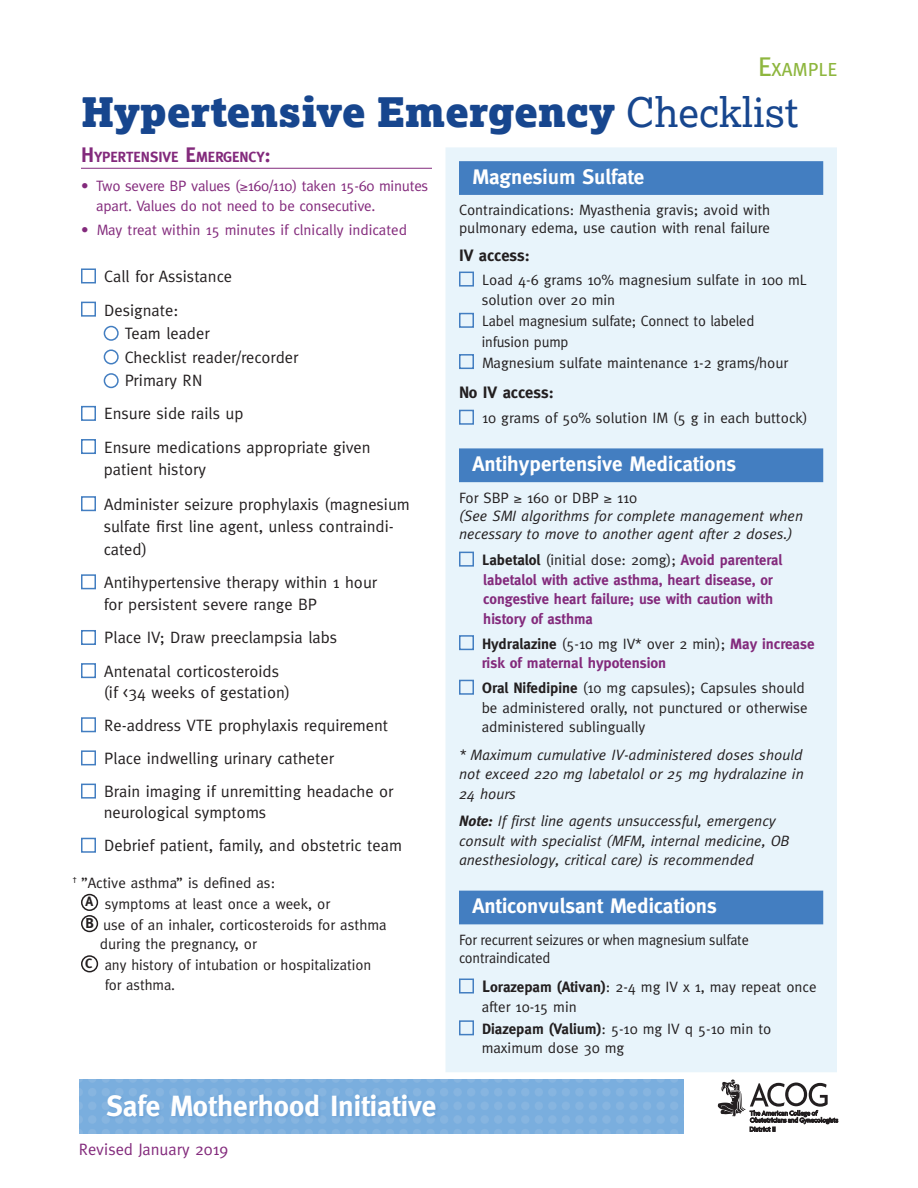
<style>
.page{position:relative;width:918px;height:1188px;background:#fff}
.page>*{position:absolute;margin:0;border:0;box-sizing:border-box;transform-origin:0 0}
.L1_Head_XL{font:900 40.5px "Lexia";color:#17468e}
.t1{font:700 29.25px "Meta";color:#fff}
.L2_Subhead_KO_Wide{font:700 21px "Meta";color:#fff}
.Guide_Body{font:18.9px "Meta Book LF Caps";color:#8eb63e}
.L4_Checklist_Long{font:16.5px/22.5px "Meta";color:#231f20}
.Checklist_Indent_Rou{font:16.5px "Meta";color:#231f20}
.L3_Body_Sans_11{font:700 16.5px "Meta";color:#231f20}
.L2_Subhead{font:16.5px "Meta";color:#832a7c}
.L4_Checklist_Long-2{font:15px/19.5px "Meta";color:#231f20}
.L3_Body_Sans_10{font:15px/19.5px "Meta";color:#231f20}
.L4_List_Bullet_1{font:italic 15px/19.5px "Meta";color:#231f20;text-align:justify}
.L3_Body_Sans_10-2{font:700 15px/19.5px "Meta";color:#832a7c}
.L4_List_Bullet_1-2{font:15px/19.5px "Meta";letter-spacing:-.015em;color:#832a7c}
.L3_Body_Sans_10-3{font:italic 15px/18px "Meta";color:#231f20}
.L4_Checklist_Long-3{font:700 15px/19.5px "Meta";color:#832a7c}
.L3_Body_Sans_11-2{font:15px/18px "Meta";letter-spacing:-.01em;color:#231f20;scale:.95 1}
.L4_Checklist_Long-4{font:15px/20.2px "Meta";color:#231f20;scale:.96 1}
.L2_Subhead_Rule{font:700 14.7px "Meta";color:#832a7c}
.L4_Checklist_Long-5{font:700 14.25px "Meta";color:#231f20}
.L4_Checklist_Long-6{font:700 13.5px "Meta";color:#231f20}
.s1{font-size:27px}
.s2{font-weight:400}
.s3{font-size:21px}
.s4{font-style:normal}
.s5{color:#231f20}
.s6{font-weight:400;color:#231f20}
.s7{font-weight:700}
.s8{font-weight:700;font-size:16.5px}
</style>
<div class="page">
<img style="left:79px;top:1079px;width:605px;height:54px">
<div style="left:106px;top:1093px;width:333px;height:27px;background:#437ec1;opacity:.25"></div>
<svg style="left:718px;top:1079px;width:120px;height:53px"></svg>
<div style="left:81px;top:268px;width:15px;height:15px;border:2px solid #437ec1"></div>
<div style="left:81px;top:302px;width:15px;height:15px;border:2px solid #437ec1"></div>
<div style="left:104px;top:326px;width:15px;height:15px;border:2px solid #437ec1;border-radius:50%"></div>
<div style="left:104px;top:349px;width:15px;height:15px;border:2px solid #437ec1;border-radius:50%"></div>
<div style="left:104px;top:373px;width:15px;height:15px;border:2px solid #437ec1;border-radius:50%"></div>
<div style="left:81px;top:406px;width:15px;height:15px;border:2px solid #437ec1"></div>
<div style="left:81px;top:439px;width:15px;height:15px;border:2px solid #437ec1"></div>
<div style="left:81px;top:496px;width:15px;height:15px;border:2px solid #437ec1"></div>
<div style="left:81px;top:574px;width:15px;height:15px;border:2px solid #437ec1"></div>
<div style="left:81px;top:630px;width:15px;height:15px;border:2px solid #437ec1"></div>
<div style="left:81px;top:663px;width:15px;height:15px;border:2px solid #437ec1"></div>
<div style="left:81px;top:717px;width:15px;height:15px;border:2px solid #437ec1"></div>
<div style="left:81px;top:750px;width:15px;height:15px;border:2px solid #437ec1"></div>
<div style="left:81px;top:784px;width:15px;height:15px;border:2px solid #437ec1"></div>
<div style="left:81px;top:838px;width:15px;height:15px;border:2px solid #437ec1"></div>
<hr style="left:81px;top:168px;width:351px;height:1px;background:#832a7c">
<svg style="left:445px;top:147px;width:392px;height:925px;background:#d7e7f5"></svg>
<div style="left:81px;top:894px;width:17px;height:17px;border:2px solid #231f20;border-radius:50%"></div>
<div style="left:81px;top:915px;width:17px;height:17px;border:2px solid #231f20;border-radius:50%"></div>
<div style="left:81px;top:955px;width:17px;height:17px;border:2px solid #231f20;border-radius:50%"></div>
<p class="Guide_Body" style="left:758px;top:57px;width:78px"><span class="s1">E</span>XAMPLE</p>
<p class="L1_Head_XL" style="left:81px;top:85px;width:719px">Hypertensive Emergency <span class="s2">Checklist</span></p>
<p class="L2_Subhead_Rule" style="left:81px;top:148px;width:191px"><span class="s3">H</span>YPERTENSIVE <span class="s3">E</span>MERGENCY<span class="s3">:</span></p>
<p class="L4_List_Bullet_1-2" style="left:96px;top:176px;width:334px;text-indent:-15px">• Two severe BP values (≥160/110) taken 15-60 minutes apart. Values do not need to be consecutive.</p>
<p class="L4_List_Bullet_1-2" style="left:81px;top:220px;width:328px">• May treat within 15 minutes if clnically indicated</p>
<p class="L4_Checklist_Long" style="left:104px;top:265px;width:129px">Call for Assistance</p>
<p class="L4_Checklist_Long" style="left:104px;top:299px;width:76px">Designate:</p>
<p class="Checklist_Indent_Rou" style="left:125px;top:324px;width:86px">Team leader</p>
<p class="Checklist_Indent_Rou" style="left:125px;top:347px;width:175px">Checklist reader/recorder</p>
<p class="Checklist_Indent_Rou" style="left:125px;top:371px;width:79px">Primary RN</p>
<p class="L4_Checklist_Long" style="left:104px;top:402px;width:141px">Ensure side rails up</p>
<p class="L4_Checklist_Long" style="left:104px;top:435px;width:269px">Ensure medications appropriate given patient history</p>
<p class="L4_Checklist_Long" style="left:104px;top:493px;width:308px">Administer seizure prophylaxis (magnesium sulfate first line agent, unless contraindi&shy;cated)</p>
<p class="L4_Checklist_Long" style="left:104px;top:571px;width:275px">Antihypertensive therapy within 1 hour for persistent severe range BP</p>
<p class="L4_Checklist_Long" style="left:104px;top:626px;width:235px">Place IV; Draw preeclampsia labs</p>
<p class="L4_Checklist_Long" style="left:104px;top:660px;width:188px;line-height:21px">Antenatal corticosteroids (if &lt;34 weeks of gestation)</p>
<p class="L4_Checklist_Long" style="left:104px;top:714px;width:285px">Re-address VTE prophylaxis requirement</p>
<p class="L4_Checklist_Long" style="left:104px;top:747px;width:231px">Place indwelling urinary catheter</p>
<p class="L4_Checklist_Long" style="left:104px;top:781px;width:291px;line-height:21px">Brain imaging if unremitting headache or neurological symptoms</p>
<p class="L4_Checklist_Long" style="left:104px;top:834px;width:299px">Debrief patient, family, and obstetric team</p>
<p class="L3_Body_Sans_10" style="left:73px;top:873px;width:204px"><sup>†</sup> ”Active asthma” is defined as:</p>
<p class="L4_Checklist_Long-6" style="left:86px;top:894px;width:9px">A</p>
<p class="L3_Body_Sans_10" style="left:105px;top:894px;width:227px">symptoms at least once a week, or</p>
<p class="L4_Checklist_Long-5" style="left:85px;top:915px;width:10px">B</p>
<p class="L3_Body_Sans_10" style="left:100px;top:915px;width:288px">use of an inhaler, corticosteroids for asthma during the pregnancy, or</p>
<p class="L4_Checklist_Long-6" style="left:85px;top:956px;width:9px">C</p>
<p class="L3_Body_Sans_10" style="left:105px;top:955px;width:268px">any history of intubation or hospitalization for asthma.</p>
<p class="t1" style="left:106px;top:1089px;width:332px">Safe Motherhood Initiative</p>
<p class="L2_Subhead" style="left:79px;top:1140px;width:151px">Revised January 2019</p>
<p class="L2_Subhead_KO_Wide" style="left:472px;top:165px;width:173px">Magnesium Sulfate</p>
<p class="L3_Body_Sans_10" style="left:459px;top:201px;width:313px;line-height:18px">Contraindications: Myasthenia gravis; avoid with pulmonary edema, use caution with renal failure</p>
<p class="L3_Body_Sans_11" style="left:459px;top:246px;width:72px">IV access:</p>
<p class="L4_Checklist_Long-2" style="left:482px;top:270px;width:327px;line-height:20.2px">Load 4-6 grams 10% magnesium sulfate in 100 mL solution over 20 min</p>
<p class="L4_Checklist_Long-4" style="left:482px;top:311px;width:286px">Label magnesium sulfate; Connect to labeled infusion pump</p>
<p class="L4_Checklist_Long-2" style="left:482px;top:352px;width:308px">Magnesium sulfate maintenance 1-2 grams/hour</p>
<p class="L3_Body_Sans_11" style="left:459px;top:383px;width:96px">No IV access:</p>
<p class="L4_Checklist_Long-2" style="left:482px;top:408px;width:327px">10 grams of 50% solution IM (5 g in each buttock)</p>
<p class="L2_Subhead_KO_Wide" style="left:472px;top:452px;width:265px">Antihypertensive Medications</p>
<p class="L3_Body_Sans_10-3" style="left:459px;top:488px;width:346px"><span class="s4">For SBP</span> ≥ <span class="s4">160 or DBP</span> ≥ <span class="s4">110<br></span>(See SMI algorithms for complete management when necessary to move to another agent after 2 doses.)</p>
<p class="L3_Body_Sans_10-2" style="left:482px;top:550px;width:302px"><span class="s5">Labetalol</span> <span class="s6">(initial dose: 20mg);</span> Avoid parenteral labetalol with active asthma, heart disease, or congestive heart failure; use with caution with history of asthma</p>
<p class="L4_Checklist_Long-3" style="left:482px;top:634px;width:334px"><span class="s5">Hydralazine</span> <span class="s6">(5-10 mg IV* over 2 min);</span> May increase risk of maternal hypotension</p>
<p class="L4_Checklist_Long-2" style="left:482px;top:678px;width:328px"><span class="s7">Oral Nifedipine</span> (10 mg capsules); Capsules should be administered orally, not punctured or otherwise administered sublingually</p>
<p class="L4_List_Bullet_1" style="left:459px;top:745px;width:346px">* Maximum cumulative IV-administered doses should not exceed 220 mg labetalol or 25 mg hydralazine in 24 hours</p>
<p class="L4_List_Bullet_1" style="left:459px;top:811px;width:332px;text-align:left"><span class="s7">Note:</span> If first line agents unsuccessful, emergency consult with specialist (MFM, internal medicine, OB anesthesiology, critical care) is recommended</p>
<p class="L2_Subhead_KO_Wide" style="left:472px;top:894px;width:246px">Anticonvulsant Medications</p>
<p class="L3_Body_Sans_11-2" style="left:459px;top:931px;width:307px">For recurrent seizures or when magnesium sulfate contraindicated</p>
<p class="L4_Checklist_Long-2" style="left:482px;top:977px;width:336px"><span class="s8">L</span><span class="s7">orazepam (Ativan)</span>: 2-4 mg IV x 1, may repeat once after 10-15 min</p>
<p class="L4_Checklist_Long-2" style="left:482px;top:1019px;width:291px"><span class="s7">Diazepam (Valium)</span>: 5-10 mg IV q 5-10 min to maximum dose 30 mg</p>
</div>
